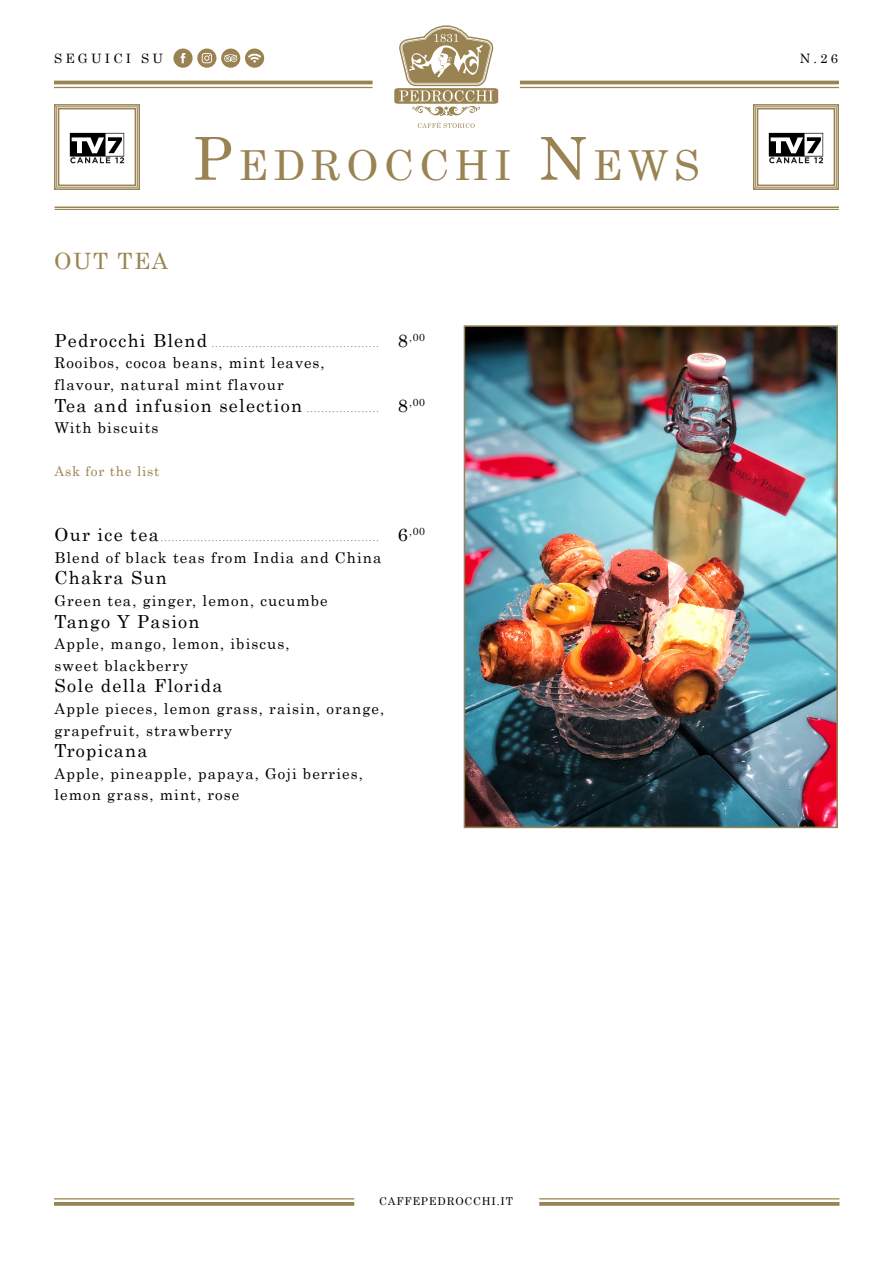
<style>
.page{position:relative;width:893px;height:1263px;background:#fff}
.page>*{position:absolute;margin:0;border:0;box-sizing:border-box;transform-origin:0 0}
.t1{font:41.4px "Century";letter-spacing:.13em;color:#9a8352}
.t2{font:22.5px "Century";letter-spacing:.07em;color:#9a8352}
.t3{font:18px "Century";letter-spacing:.07em;color:#000}
.t4{font:15px/21.6px "Century";letter-spacing:.07em;color:#000}
.t5{font:13.5px "Century";letter-spacing:.06em;color:#9a8352}
.t6{font:12.9px "Century";letter-spacing:.25em;color:#000}
.t7{font:10.8px "Century";letter-spacing:.075em;color:#000}
.t8{font:10.5px "Century";color:#9a8352}
.s1{font-size:59.1px}
.s2{font-size:18px;color:#000}
.s3{font-size:10.5px;color:#9a8352}
</style>
<div class="page">
<svg style="left:394px;top:25px;width:104px;height:91px"></svg>
<svg style="left:418px;top:122px;width:57px;height:6px"></svg>
<hr style="left:54px;top:81px;width:319px;height:3px;background:#9a8352">
<hr style="left:54px;top:87px;width:319px;height:1px;background:#9a8352">
<hr style="left:520px;top:81px;width:319px;height:3px;background:#9a8352">
<hr style="left:520px;top:87px;width:319px;height:1px;background:#9a8352">
<div style="left:173px;top:49px;width:20px;height:19px;background:#9a8352;border-radius:50%"></div>
<svg style="left:181px;top:53px;width:4px;height:10px"></svg>
<svg style="left:197px;top:49px;width:19px;height:19px"></svg>
<svg style="left:202px;top:53px;width:10px;height:10px"></svg>
<div style="left:221px;top:49px;width:19px;height:19px;background:#9a8352;border-radius:50%"></div>
<svg style="left:224px;top:54px;width:13px;height:8px"></svg>
<div style="left:245px;top:49px;width:19px;height:19px;background:#9a8352;border-radius:50%"></div>
<svg style="left:248px;top:53px;width:13px;height:10px"></svg>
<svg style="left:753px;top:104px;width:86px;height:86px"></svg>
<div style="left:755px;top:106px;width:82px;height:82px;border:1px solid #9a8352"></div>
<div style="left:757px;top:108px;width:78px;height:78px;border:2px solid #9a8352"></div>
<svg style="left:54px;top:104px;width:86px;height:86px"></svg>
<div style="left:56px;top:106px;width:82px;height:82px;border:1px solid #9a8352"></div>
<div style="left:58px;top:108px;width:78px;height:78px;border:2px solid #9a8352"></div>
<hr style="left:54px;top:1198px;width:300px;height:1px;background:#9a8352">
<svg style="left:54px;top:1202px;width:300px;height:4px"></svg>
<hr style="left:539px;top:1198px;width:300px;height:1px;background:#9a8352">
<svg style="left:539px;top:1202px;width:300px;height:4px"></svg>
<hr style="left:55px;top:207px;width:784px;height:1px;background:#9a8352">
<hr style="left:55px;top:209px;width:784px;height:1px;background:#9a8352">
<img style="left:467px;top:328px;width:368px;height:497px">
<div style="left:464px;top:325px;width:374px;height:503px;border:2px solid #9a8352"></div>
<p class="t6" style="left:54px;top:48px;width:111px">SEGUICI SU</p>
<p class="t6" style="left:800px;top:48px;width:40px">N.26</p>
<h1 class="t1" style="left:193px;top:130px;width:508px"><span class="s1">P</span>EDROCCHI <span class="s1">N</span>EWS</h1>
<h2 class="t2" style="left:54px;top:242px;width:116px">OUT TEA</h2>
<p class="t8" style="left:55px;top:334px;width:372px"><span class="s2">Pedrocchi Blend</span> .............................................. <span class="s2">8</span><sup>,00</sup></p>
<p class="t4" style="left:55px;top:351px;width:272px">Rooibos, cocoa beans, mint leaves, flavour, natural mint flavour</p>
<p class="t3" style="left:55px;top:390px;width:372px">Tea and infusion selection <span class="s3">....................</span> 8<sup>,00</sup></p>
<p class="t4" style="left:55px;top:416px;width:105px">With biscuits</p>
<p class="t5" style="left:55px;top:460px;width:106px">Ask for the list</p>
<p class="t8" style="left:55px;top:528px;width:372px"><span class="s2">Our ice tea</span>............................................................ <span class="s2">6</span><sup>,00</sup></p>
<p class="t4" style="left:55px;top:545px;width:328px">Blend of black teas from India and China</p>
<p class="t3" style="left:55px;top:563px;width:114px">Chakra Sun</p>
<p class="t4" style="left:55px;top:588px;width:275px">Green tea, ginger, lemon, cucumbe</p>
<p class="t3" style="left:55px;top:606px;width:146px">Tango Y Pasion</p>
<p class="t4" style="left:55px;top:632px;width:236px">Apple, mango, lemon, ibiscus, sweet blackberry</p>
<p class="t3" style="left:55px;top:671px;width:169px">Sole della Florida</p>
<p class="t4" style="left:55px;top:696px;width:331px">Apple pieces, lemon grass, raisin, orange, grapefruit, strawberry</p>
<p class="t3" style="left:55px;top:735px;width:94px">Tropicana</p>
<p class="t4" style="left:55px;top:761px;width:310px">Apple, pineapple, papaya, Goji berries, lemon grass, mint, rose</p>
<p class="t7" style="left:379px;top:1192px;width:135px">CAFFEPEDROCCHI.IT</p>
</div>
